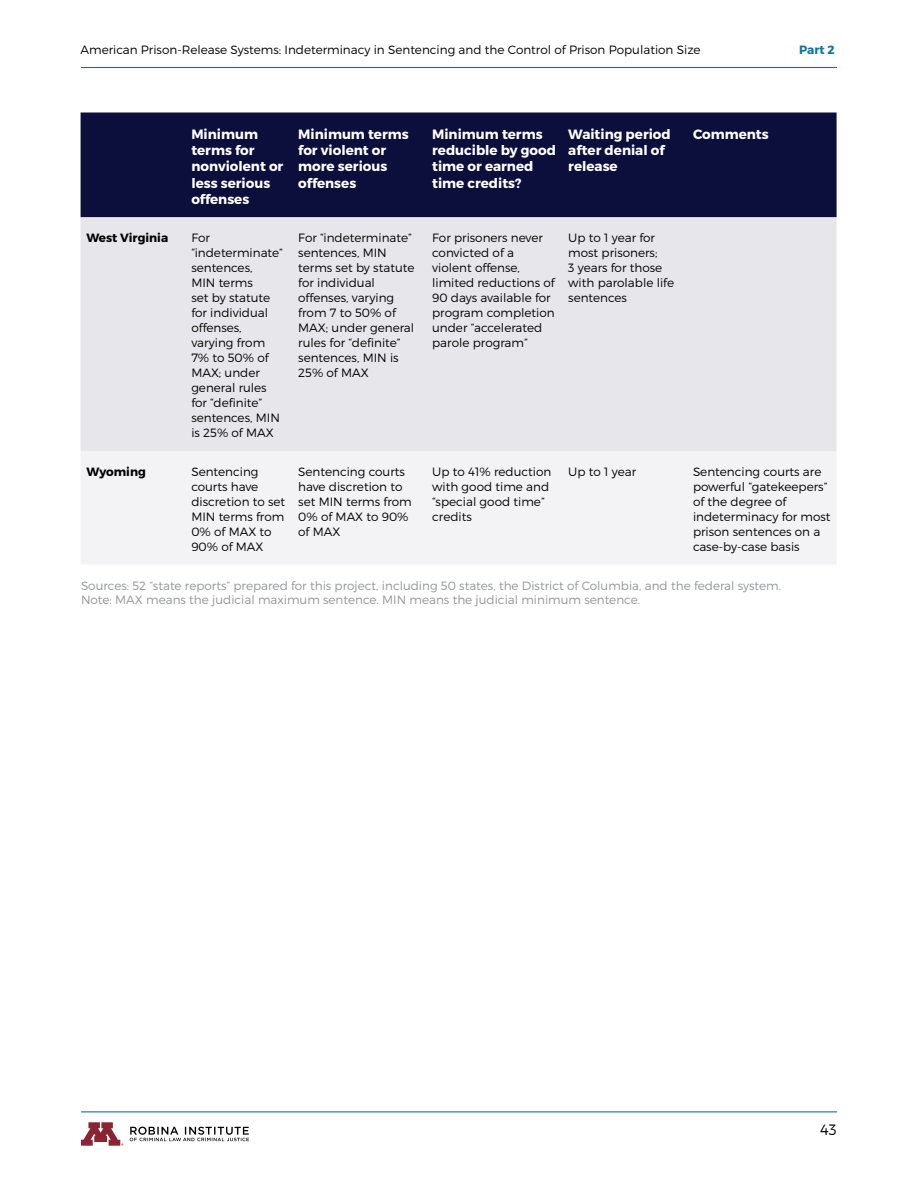
<style>
.page{position:relative;width:918px;height:1188px;background:#fff}
.page>*{position:absolute;margin:0;border:0;box-sizing:border-box;transform-origin:0 0}
.t1{font:300 15px "Montserrat";color:#000}
.t2{font:700 13.5px/16.2px "Montserrat";color:#fff}
.t3{font:300 12px/15px "Montserrat";color:#000}
.t4{font:300 12px/13.5px "Montserrat";color:#939598}
.t5{font:700 12px "Montserrat";color:#000}
.t6{font:700 12px "Montserrat";color:#0f769c}
</style>
<div class="page">
<svg style="left:130px;top:1126px;width:119px;height:15px"></svg>
<svg style="left:81px;top:1122px;width:43px;height:24px"></svg>
<hr style="left:81px;top:67px;width:756px;height:1px;background:#0f769c">
<hr style="left:81px;top:1111px;width:756px;height:1px;background:#0f769c">
<div style="left:81px;top:112px;width:756px;height:105px;background:#0c0f3b"></div>
<div style="left:81px;top:217px;width:756px;height:234px;background:#e7e7eb"></div>
<div style="left:81px;top:451px;width:755px;height:113px;background:#f3f3f5"></div>
<p class="t3" style="left:81px;top:42px;width:622px">American Prison-Release Systems: Indeterminacy in Sentencing and the Control of Prison Population Size</p>
<p class="t6" style="left:799px;top:42px;width:37px">Part 2</p>
<p class="t2" style="left:191px;top:126px;width:94px">Minimum terms for nonviolent or less serious offenses</p>
<p class="t2" style="left:298px;top:126px;width:112px">Minimum terms for violent or more serious offenses</p>
<p class="t2" style="left:432px;top:126px;width:125px">Minimum terms reducible by good time or earned time credits?</p>
<p class="t2" style="left:568px;top:126px;width:104px">Waiting period after denial of release</p>
<p class="t2" style="left:693px;top:126px;width:77px">Comments</p>
<p class="t5" style="left:87px;top:231px;width:83px">West Virginia</p>
<p class="t3" style="left:191px;top:231px;width:93px">For “indeterminate” sentences,<br>MIN terms<br>set by statute for individual offenses, varying from<br>7% to 50% of<br>MAX; under general rules for “definite” sentences, MIN is 25% of MAX</p>
<p class="t3" style="left:298px;top:231px;width:118px">For “indeterminate” sentences, MIN terms set by statute for individual offenses, varying from 7 to 50% of<br>MAX; under general rules for “definite” sentences, MIN is<br>25% of MAX</p>
<p class="t3" style="left:432px;top:231px;width:124px">For prisoners never convicted of a violent offense, limited reductions of<br>90 days available for program completion under “accelerated parole program”</p>
<p class="t3" style="left:568px;top:231px;width:107px">Up to 1 year for most prisoners;<br>3 years for those with parolable life sentences</p>
<p class="t5" style="left:87px;top:464px;width:61px">Wyoming</p>
<p class="t3" style="left:191px;top:464px;width:95px">Sentencing courts have discretion to set<br>MIN terms from<br>0% of MAX to<br>90% of MAX</p>
<p class="t3" style="left:298px;top:464px;width:115px">Sentencing courts have discretion to set MIN terms from<br>0% of MAX to 90% of MAX</p>
<p class="t3" style="left:432px;top:464px;width:121px">Up to 41% reduction with good time and “special good time” credits</p>
<p class="t3" style="left:568px;top:464px;width:69px">Up to 1 year</p>
<p class="t3" style="left:693px;top:464px;width:139px">Sentencing courts are powerful “gatekeepers” of the degree of indeterminacy for most prison sentences on a case-by-case basis</p>
<p class="t4" style="left:81px;top:579px;width:702px">Sources: 52 “state reports” prepared for this project, including 50 states, the District of Columbia, and the federal system.<br>Note: MAX means the judicial maximum sentence. MIN means the judicial minimum sentence.</p>
<p class="t1" style="left:820px;top:1121px;width:18px">43</p>
</div>
